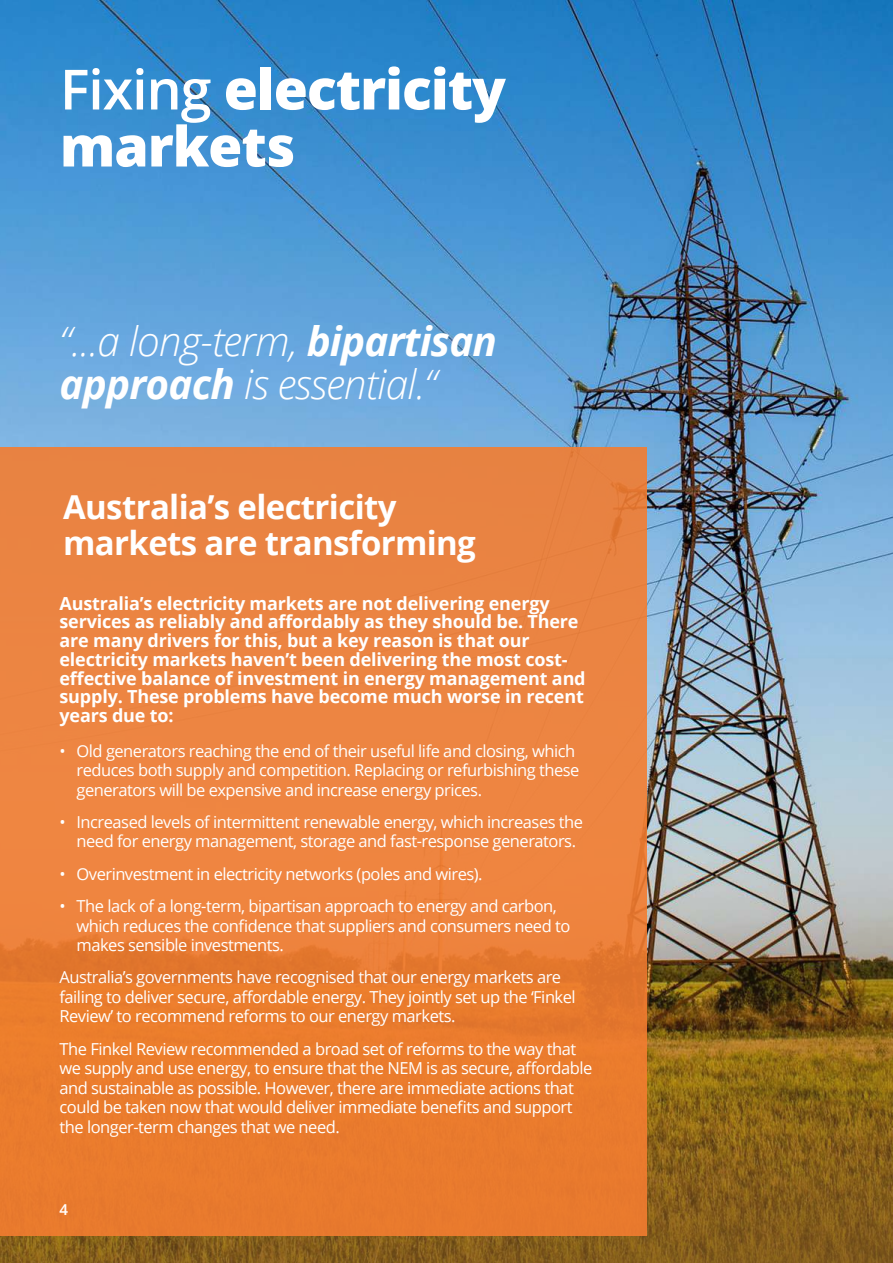
<style>
.page{position:relative;width:893px;height:1263px;background:#fff}
.page>*{position:absolute;margin:0;border:0;box-sizing:border-box;transform-origin:0 0}
.t1{font:800 55.5px/57px "Open Sans";letter-spacing:-.02em;color:#fff}
.t2{font:italic 300 40.5px/43.5px "Open Sans";letter-spacing:-.02em;color:#fff}
.t3{font:700 33px/36px "Open Sans";letter-spacing:-.02em;color:#fff}
.t4{font:700 18px/18.8px "Open Sans";letter-spacing:-.01em;color:#fff}
.t5{font:16.5px/19.5px "Open Sans";letter-spacing:-.03em;color:#fff}
.t6{font:600 15px "Open Sans";color:#fff}
.s1{font-weight:600}
.s2{font-weight:700}
</style>
<div class="page">
<img style="left:0;top:0;width:893px;height:656px">
<img style="left:0;top:656px;width:893px;height:607px">
<div style="left:0;top:447px;width:646px;height:788px;background:linear-gradient(to bottom,#eb8748,#ea7a2b)"></div>
<h1 class="t1" style="left:60px;top:58px;width:448px"><span class="s1">Fixing</span> electricity markets</h1>
<h2 class="t2" style="left:60px;top:318px;width:439px">“...a long-term, <span class="s2">bipartisan approach</span> is essential.“</h2>
<h3 class="t3" style="left:63px;top:488px;width:414px">Australia’s electricity markets are transforming</h3>
<p class="t4" style="left:60px;top:593px;width:528px">Australia’s electricity markets are not delivering energy services as reliably and affordably as they should be. There are many drivers for this, but a key reason is that our electricity markets haven’t been delivering the most cost&shy;effective balance of investment in energy management and supply. These problems have become much worse in recent years due to:</p>
<p class="t5" style="left:77px;top:740px;width:504px;text-indent:-17px">• Old generators reaching the end of their useful life and closing, which reduces both supply and competition. Replacing or refurbishing these generators will be expensive and increase energy prices.</p>
<p class="t5" style="left:77px;top:812px;width:508px;text-indent:-17px">• Increased levels of intermittent renewable energy, which increases the need for energy management, storage and fast-response generators.</p>
<p class="t5" style="left:60px;top:863px;width:425px">• Overinvestment in electricity networks (poles and wires).</p>
<p class="t5" style="left:77px;top:896px;width:495px;text-indent:-17px">• The lack of a long-term, bipartisan approach to energy and carbon, which reduces the confidence that suppliers and consumers need to makes sensible investments.</p>
<p class="t5" style="left:60px;top:967px;width:518px">Australia’s governments have recognised that our energy markets are failing to deliver secure, affordable energy. They jointly set up the ‘Finkel<br>Review’ to recommend reforms to our energy markets.</p>
<p class="t5" style="left:60px;top:1038px;width:534px">The Finkel Review recommended a broad set of reforms to the way that we supply and use energy, to ensure that the NEM is as secure, affordable and sustainable as possible. However, there are immediate actions that could be taken now that would deliver immediate benefits and support the longer-term changes that we need.</p>
<p class="t6" style="left:60px;top:1199px;width:10px">4</p>
</div>
